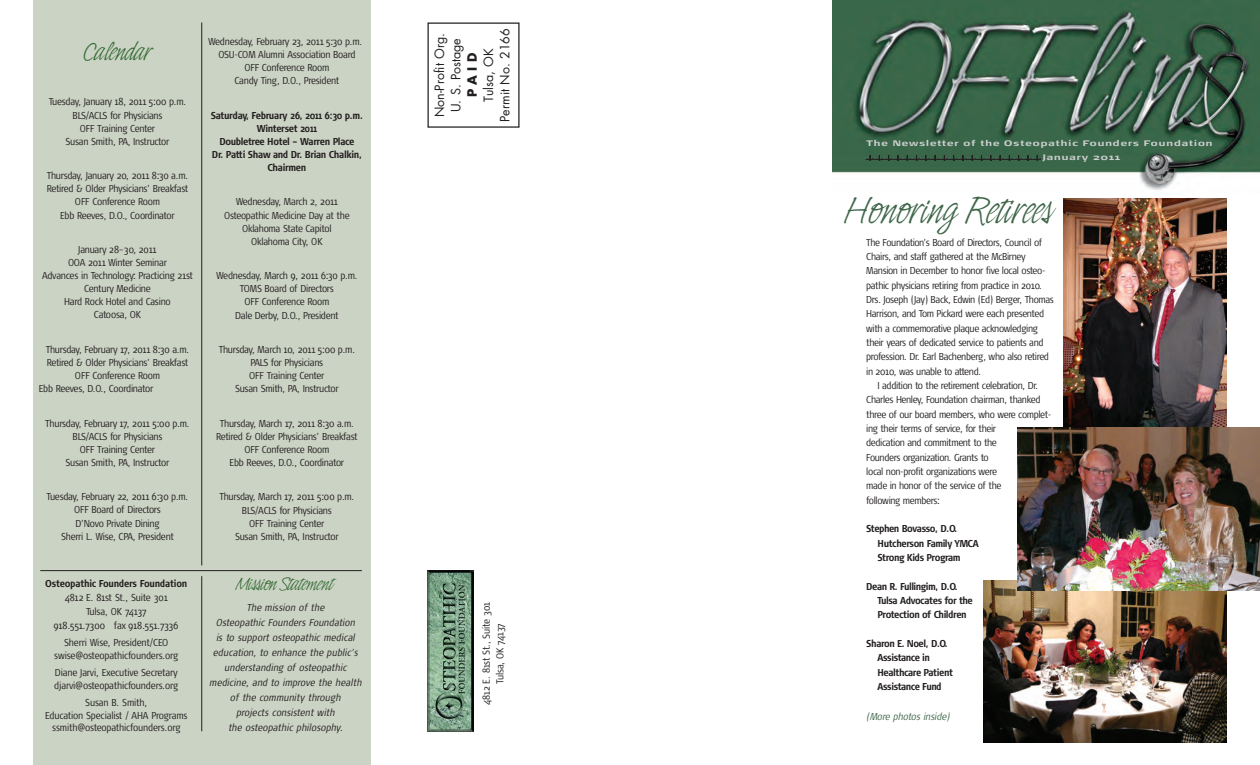
<style>
.page{position:relative;width:1260px;height:765px;background:#fff}
.page>*{position:absolute;margin:0;border:0;box-sizing:border-box;transform-origin:0 0}
.t1{font:38.75px "Indy Italic Plain";letter-spacing:-.015em;color:#3f674a}
.t2{font:25px "Indy Italic Plain";letter-spacing:-.015em;color:#336a34}
.t3{font:18.75px "Indy Italic Plain";letter-spacing:-.015em;color:#336a34}
.t4{font:12.5px/16.4px "Futura";color:#231f20;text-align:center}
.t5{font:700 12.5px "Futura";color:#231f20}
.t6{font:300 10px/13.1px "Signa Cond";letter-spacing:-.035em;color:#231f20;text-align:center}
.t7{font:700 10px/14.4px "Signa Cond";letter-spacing:-.035em;color:#231f20}
.t8{font:300 10px/12.5px "Signa Cond";letter-spacing:-.015em;color:#231f20;text-align:center}
.t9{font:italic 300 10px/15px "Signa Cond";color:#231f20;text-align:center}
.t10{font:italic 300 10px "Signa Cond";letter-spacing:-.015em;color:#3f674a}
.t11{font:700 8px/13.8px "Signa Ext";letter-spacing:.13em;color:#cccecf}
</style>
<div class="page">
<div style="left:34px;top:0;width:337px;height:765px;background:#cbd3c4"></div>
<img style="left:428px;top:570px;width:45px;height:161px">
<div style="left:428px;top:22px;width:92px;height:106px;border:1px solid #231f20"></div>
<img style="left:832px;top:0;width:428px;height:190px">
<svg style="left:866px;top:155px;width:174px;height:6px"></svg>
<hr style="left:202px;top:22px;width:1px;height:543px;background:#231f20">
<hr style="left:202px;top:576px;width:1px;height:155px;background:#231f20">
<hr style="left:40px;top:570px;width:322px;height:1px;background:#231f20">
<img style="left:1064px;top:198px;width:162px;height:229px">
<img style="left:984px;top:581px;width:242px;height:162px">
<img style="left:1017px;top:427px;width:243px;height:164px">
<h2 class="t2" style="left:83px;top:43px;width:71px">Calendar</h2>
<p class="t6" style="left:49px;top:96px;width:139px">Tuesday, January 18, 2011 5:00 p.m.<br>BLS/ACLS for Physicians<br>OFF Training Center<br>Susan Smith, PA, Instructor</p>
<p class="t6" style="left:47px;top:170px;width:143px">Thursday, January 20, 2011 8:30 a.m.<br>Retired &amp; Older Physicians’ Breakfast<br>OFF Conference Room<br>Ebb Reeves, D.O., Coordinator</p>
<p class="t6" style="left:42px;top:244px;width:152px">January 28–30, 2011<br>OOA 2011 Winter Seminar<br>Advances in Technology: Practicing 21st<br>Century Medicine<br>Hard Rock Hotel and Casino<br>Catoosa, OK</p>
<p class="t6" style="left:46px;top:344px;width:145px">Thursday, February 17, 2011 8:30 a.m.</p>
<p class="t6" style="left:47px;top:357px;width:143px">Retired &amp; Older Physicians’ Breakfast</p>
<p class="t6" style="left:75px;top:370px;width:87px">OFF Conference Room</p>
<p class="t6" style="left:39px;top:383px;width:116px">Ebb Reeves, D.O., Coordinator</p>
<p class="t6" style="left:45px;top:418px;width:146px">Thursday, February 17, 2011 5:00 p.m.<br>BLS/ACLS for Physicians<br>OFF Training Center<br>Susan Smith, PA, Instructor</p>
<p class="t6" style="left:47px;top:491px;width:143px">Tuesday, February 22, 2011 6:30 p.m.<br>OFF Board of Directors<br>D’Novo Private Dining<br>Sherri L. Wise, CPA, President</p>
<p class="t6" style="left:208px;top:36px;width:156px">Wednesday, February 23, 2011 5:30 p.m.<br>OSU-COM Alumni Association Board<br>OFF Conference Room<br>Candy Ting, D.O., President</p>
<p class="t7" style="left:211px;top:110px;width:154px;line-height:13.1px;text-align:center">Saturday, February 26, 2011 6:30 p.m.<br>Winterset 2011<br>Doubletree Hotel – Warren Place<br>Dr. Patti Shaw and Dr. Brian Chalkin,<br>Chairmen</p>
<p class="t6" style="left:224px;top:196px;width:127px">Wednesday, March 2, 2011<br>Osteopathic Medicine Day at the<br>Oklahoma State Capitol<br>Oklahoma City, OK</p>
<p class="t6" style="left:216px;top:270px;width:143px">Wednesday, March 9, 2011 6:30 p.m.<br>TOMS Board of Directors<br>OFF Conference Room<br>Dale Derby, D.O., President</p>
<p class="t6" style="left:219px;top:344px;width:138px">Thursday, March 10, 2011 5:00 p.m.<br>PALS for Physicians<br>OFF Training Center<br>Susan Smith, PA, Instructor</p>
<p class="t6" style="left:216px;top:418px;width:143px">Thursday, March 17, 2011 8:30 a.m.<br>Retired &amp; Older Physicians’ Breakfast<br>OFF Conference Room<br>Ebb Reeves, D.O., Coordinator</p>
<p class="t6" style="left:219px;top:491px;width:137px">Thursday, March 17, 2011 5:00 p.m.<br>BLS/ACLS for Physicians<br>OFF Training Center<br>Susan Smith, PA, Instructor</p>
<p class="t7" style="left:45px;top:578px;width:144px">Osteopathic Founders Foundation</p>
<h3 class="t3" style="left:235px;top:578px;width:100px">Mission Statement</h3>
<p class="t8" style="left:54px;top:592px;width:126px;line-height:13.8px">4812 E. 81st St., Suite 301<br>Tulsa, OK 74137<br>918.551.7300 fax 918.551.7336</p>
<p class="t8" style="left:54px;top:637px;width:126px">Sherri Wise, President/CEO swise@osteopathicfounders.org</p>
<p class="t8" style="left:54px;top:667px;width:126px;text-align:left">Diane Jarvi, Executive Secretary djarvi@osteopathicfounders.org</p>
<p class="t8" style="left:45px;top:697px;width:144px">Susan B. Smith,<br>Education Specialist / AHA Programs ssmith@osteopathicfounders.org</p>
<p class="t9" style="left:209px;top:601px;width:154px">The mission of the<br>Osteopathic Founders Foundation<br>is to support osteopathic medical education, to enhance the public’s understanding of osteopathic medicine, and to improve the health of the community through<br>projects consistent with<br>the osteopathic philosophy.</p>
<p class="t4" style="left:482px;top:122px;width:95px;rotate:-90deg">Tulsa, OK<br>Permit No. 2166</p>
<p class="t4" style="left:432px;top:117px;width:86px;rotate:-90deg">Non-Profit Org.<br>U. S. Postage</p>
<p class="t5" style="left:467px;top:97px;width:46px;rotate:-90deg">PAID</p>
<p class="t8" style="left:480px;top:705px;width:105px;line-height:13.8px;rotate:-90deg">4812 E. 81st St., Suite 301<br>Tulsa, OK 74137</p>
<p class="t11" style="left:1043px;top:138px;width:171px;text-indent:-176px">The Newsletter of the Osteopathic Founders Foundation<br>January 2011</p>
<h1 class="t1" style="left:843px;top:198px;width:210px">Honoring Retirees</h1>
<p class="t6" style="left:866px;top:236px;width:178px">The Foundation’s Board of Directors, Council of</p>
<p class="t6" style="left:866px;top:251px;width:161px">Chairs, and staff gathered at the McBirney</p>
<p class="t6" style="left:866px;top:265px;width:181px">Mansion in December to honor five local osteo-</p>
<p class="t6" style="left:866px;top:280px;width:177px">pathic physicians retiring from practice in 2010.</p>
<p class="t6" style="left:866px;top:294px;width:189px">Drs. Joseph (Jay) Back, Edwin (Ed) Berger, Thomas</p>
<p class="t6" style="left:866px;top:308px;width:179px">Harrison, and Tom Pickard were each presented</p>
<p class="t6" style="left:866px;top:323px;width:173px">with a commemorative plaque acknowledging</p>
<p class="t6" style="left:866px;top:337px;width:179px">their years of dedicated service to patients and</p>
<p class="t6" style="left:866px;top:351px;width:184px">profession. Dr. Earl Bachenberg, who also retired</p>
<p class="t6" style="left:866px;top:366px;width:116px">in 2010, was unable to attend.</p>
<p class="t6" style="left:878px;top:380px;width:162px">I addition to the retirement celebration, Dr.</p>
<p class="t6" style="left:866px;top:394px;width:176px">Charles Henley, Foundation chairman, thanked</p>
<p class="t6" style="left:866px;top:409px;width:187px">three of our board members, who were complet-</p>
<p class="t6" style="left:866px;top:423px;width:132px">ing their terms of service, for their</p>
<p class="t6" style="left:866px;top:437px;width:132px">dedication and commitment to the</p>
<p class="t6" style="left:866px;top:452px;width:124px">Founders organization. Grants to</p>
<p class="t6" style="left:866px;top:466px;width:132px">local non-profit organizations were</p>
<p class="t6" style="left:866px;top:480px;width:137px">made in honor of the service of the</p>
<p class="t6" style="left:866px;top:495px;width:75px">following members:</p>
<p class="t7" style="left:878px;top:523px;width:103px;text-indent:-11px">Stephen Bovasso, D.O.<br>Hutcherson Family YMCA<br>Strong Kids Program</p>
<p class="t7" style="left:878px;top:580px;width:97px;text-indent:-11px">Dean R. Fullingim, D.O.<br>Tulsa Advocates for the<br>Protection of Children</p>
<p class="t7" style="left:878px;top:637px;width:77px;text-indent:-11px">Sharon E. Noel, D.O.<br>Assistance in<br>Healthcare Patient<br>Assistance Fund</p>
<p class="t10" style="left:866px;top:713px;width:85px">(More photos inside)</p>
</div>
